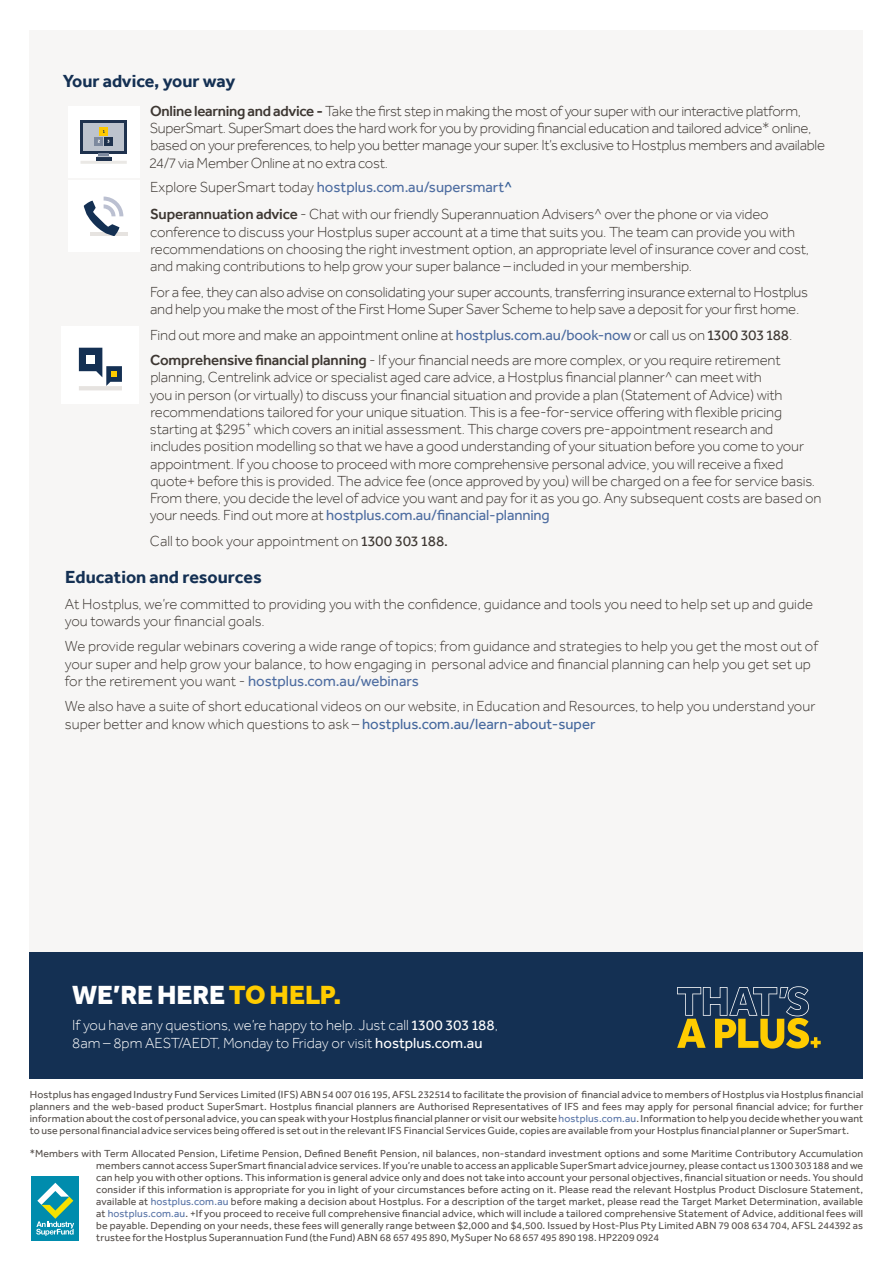
<style>
.page{position:relative;width:893px;height:1263px;background:#fff}
.page>*{position:absolute;margin:0;border:0;box-sizing:border-box;transform-origin:0 0}
.t1{font:800 27px "Effra";letter-spacing:-.01em;color:#fff}
.t2{font:700 18px "Effra";color:#143053}
.t3{font:300 15px/17.2px "Effra";letter-spacing:-.01em;color:#3d3732}
.t4{font:300 15px/18px "Effra";color:#fff}
.t5{font:10.5px/12px "Effra";letter-spacing:.015em;color:#57514d;text-align:justify}
.s1{font-weight:500}
.s2{font-weight:400;color:#4e6da1}
.s3{font-weight:400;color:#325d95}
.s4{font-weight:400}
.s5{font-weight:400;color:#45689d}
.s6{color:#fc0}
.s7{color:#5773a6}
</style>
<div class="page">
<div style="left:30px;top:30px;width:833px;height:925px;background:#f7f6f5"></div>
<div style="left:31px;top:1176px;width:48px;height:65px;background:#008cad"></div>
<svg style="left:36px;top:1183px;width:38px;height:53px"></svg>
<div style="left:30px;top:951px;width:833px;height:127px;background:#143053"></div>
<svg style="left:677px;top:986px;width:144px;height:62px"></svg>
<div style="left:68px;top:181px;width:71px;height:71px;background:#fff"></div>
<hr style="left:90px;top:232px;width:37px;height:4px;background:#e6e3e0">
<svg style="left:84px;top:197px;width:39px;height:39px"></svg>
<div style="left:62px;top:326px;width:77px;height:77px;background:#fff"></div>
<hr style="left:79px;top:386px;width:43px;height:4px;background:#e6e3e0">
<svg style="left:79px;top:348px;width:43px;height:38px"></svg>
<div style="left:68px;top:106px;width:71px;height:72px;background:#fff"></div>
<hr style="left:81px;top:161px;width:46px;height:3px;background:#eae8e5">
<div style="left:81px;top:120px;width:46px;height:33px;background:#1f324e"></div>
<div style="left:83px;top:123px;width:41px;height:28px;background:#bdc3cd"></div>
<hr style="left:96px;top:157px;width:15px;height:4px;background:#1f324e">
<svg style="left:96px;top:153px;width:15px;height:4px"></svg>
<svg style="left:94px;top:137px;width:9px;height:9px"></svg>
<div style="left:99px;top:127px;width:9px;height:9px;background:#fdc800"></div>
<svg style="left:104px;top:137px;width:9px;height:9px"></svg>
<p class="t2" style="left:63px;top:70px;width:174px">Your advice, your way</p>
<p class="t3" style="left:150px;top:102px;width:677px"><span class="s1">Online learning and advice -</span> Take the first step in making the most of your super with our interactive platform, SuperSmart. SuperSmart does the hard work for you by providing financial education and tailored advice* online, based on your preferences, to help you better manage your super. It’s exclusive to Hostplus members and available 24/7 via Member Online at no extra cost.</p>
<p class="t3" style="left:150px;top:174px;width:620px;line-height:27px">Explore SuperSmart today <span class="s2">hostplus.com.au/supersmart</span><span class="s3">^<br></span><span class="s1">Superannuation advice</span> - Chat with our friendly Superannuation Advisers^ over the phone or via video</p>
<p class="t3" style="left:150px;top:223px;width:660px">conference to discuss your Hostplus super account at a time that suits you. The team can provide you with recommendations on choosing the right investment option, an appropriate level of insurance cover and cost, and making contributions to help grow your super balance – included in your membership.</p>
<p class="t3" style="left:150px;top:283px;width:659px">For a fee, they can also advise on consolidating your super accounts, transferring insurance external to Hostplus and help you make the most of the First Home Super Saver Scheme to help save a deposit for your first home.</p>
<p class="t3" style="left:150px;top:322px;width:644px;line-height:25.5px">Find out more and make an appointment online at <span class="s2">hostplus.com.au/book-now</span> or call us on <span class="s4">1300 303 188</span>.<br><span class="s1">Comprehensive financial planning</span> - If your financial needs are more complex, or you require retirement</p>
<p class="t3" style="left:150px;top:369px;width:673px">planning, Centrelink advice or specialist aged care advice, a Hostplus financial planner^ can meet with<br>you in person (or virtually) to discuss your financial situation and provide a plan (Statement of Advice) with recommendations tailored for your unique situation. This is a fee-for-service offering with flexible pricing starting at $295<sup>+</sup> which covers an initial assessment. This charge covers pre-appointment research and includes position modelling so that we have a good understanding of your situation before you come to your appointment. If you choose to proceed with more comprehensive personal advice, you will receive a fixed quote+ before this is provided. The advice fee (once approved by you) will be charged on a fee for service basis.<br>From there, you decide the level of advice you want and pay for it as you go. Any subsequent costs are based on your needs. Find out more at <span class="s2">hostplus.com.au/financial-planning</span></p>
<p class="t3" style="left:150px;top:532px;width:299px">Call to book your appointment on <span class="s4">1300 303 188.</span></p>
<p class="t2" style="left:65px;top:566px;width:198px">Education and resources</p>
<p class="t3" style="left:65px;top:595px;width:750px">At Hostplus, we’re committed to providing you with the confidence, guidance and tools you need to help set up and guide you towards your financial goals.</p>
<p class="t3" style="left:65px;top:638px;width:755px">We provide regular webinars covering a wide range of topics; from guidance and strategies to help you get the most out of your super and help grow your balance, to how engaging in personal advice and financial planning can help you get set up for the retirement you want - <span class="s2">hostplus.com.au/webinars</span></p>
<p class="t3" style="left:65px;top:698px;width:752px">We also have a suite of short educational videos on our website, in Education and Resources, to help you understand your super better and know which questions to ask – <span class="s5">hostplus.com.au/learn-about-super</span></p>
<h1 class="t1" style="left:72px;top:978px;width:270px">WE’RE HERE <span class="s6">TO HELP.</span></h1>
<p class="t4" style="left:72px;top:1016px;width:427px">If you have any questions, we’re happy to help. Just call <span class="s4">1300 303 188</span>,<br>8am – 8pm AEST/AEDT, Monday to Friday or visit <span class="s4">hostplus.com.au</span></p>
<p class="t5" style="left:30px;top:1089px;width:835px">Hostplus has engaged Industry Fund Services Limited (IFS) ABN 54 007 016 195, AFSL 232514 to facilitate the provision of financial advice to members of Hostplus via Hostplus financial planners and the web-based product SuperSmart. Hostplus financial planners are Authorised Representatives of IFS and fees may apply for personal financial advice; for further information about the cost of personal advice, you can speak with your Hostplus financial planner or visit our website <span class="s7">hostplus.com.au</span>. Information to help you decide whether you want to use personal financial advice services being offered is set out in the relevant IFS Financial Services Guide, copies are available from your Hostplus financial planner or SuperSmart.</p>
<p class="t5" style="left:96px;top:1147px;width:768px;text-indent:-66px">*Members with Term Allocated Pension, Lifetime Pension, Defined Benefit Pension, nil balances, non-standard investment options and some Maritime Contributory Accumulation members cannot access SuperSmart financial advice services. If you’re unable to access an applicable SuperSmart advice journey, please contact us 1300 303 188 and we can help you with other options. This information is general advice only and does not take into account your personal objectives, financial situation or needs. You should consider if this information is appropriate for you in light of your circumstances before acting on it. Please read the relevant Hostplus Product Disclosure Statement, available at <span class="s7">hostplus.com.au</span> before making a decision about Hostplus. For a description of the target market, please read the Target Market Determination, available at <span class="s7">hostplus.com.au</span>. +If you proceed to receive full comprehensive financial advice, which will include a tailored comprehensive Statement of Advice, additional fees will be payable. Depending on your needs, these fees will generally range between $2,000 and $4,500. Issued by Host-Plus Pty Limited ABN 79 008 634 704, AFSL 244392 as trustee for the Hostplus Superannuation Fund (the Fund) ABN 68 657 495 890, MySuper No 68 657 495 890 198. HP2209 0924</p>
</div>
